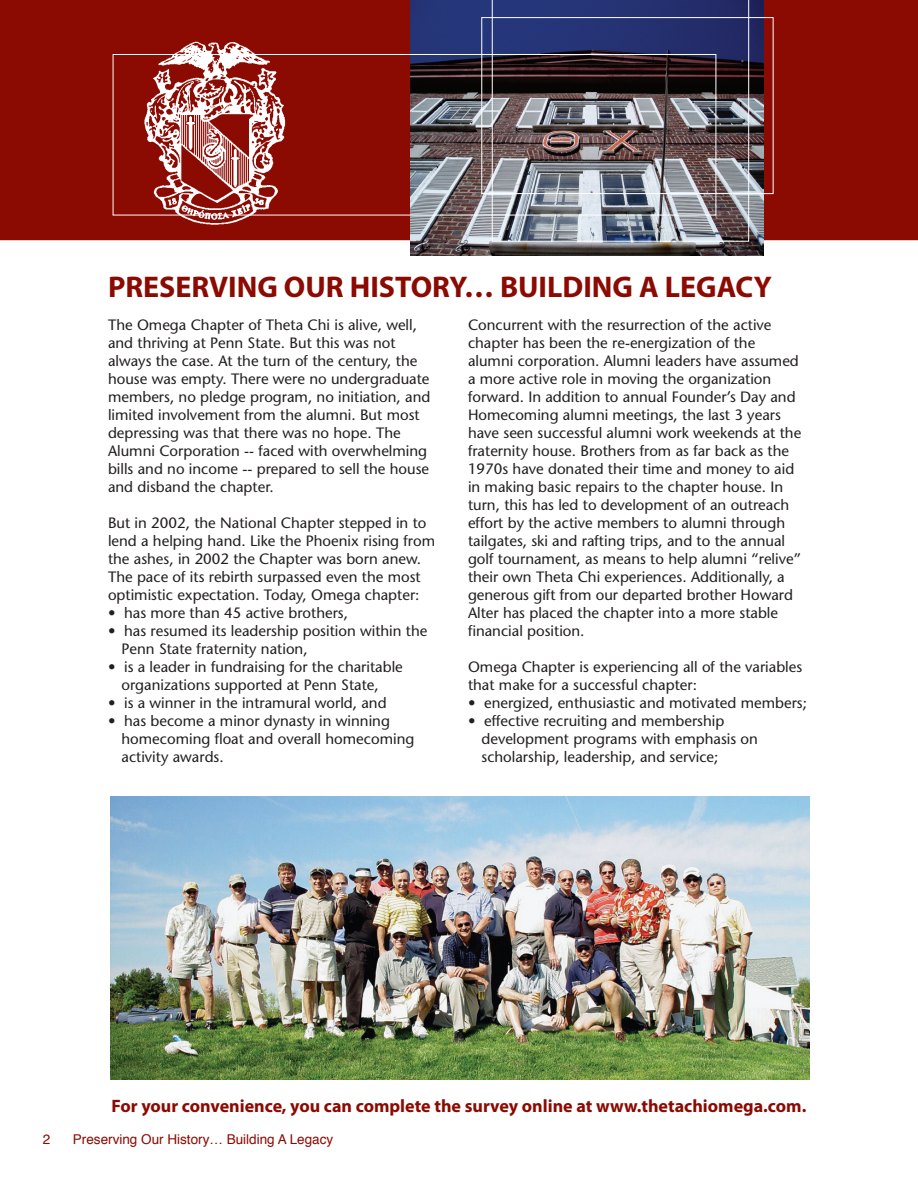
<style>
.page{position:relative;width:918px;height:1188px;background:#fff}
.page>*{position:absolute;margin:0;border:0;box-sizing:border-box;transform-origin:0 0}
.t1{font:700 30px "Myriad Pro";color:#8b0a02}
.t2{font:700 18px "Myriad Pro";color:#8b0a02}
.t3{font:15px/18px "Stone Sans";color:#231f20}
.t4{font:13.5px "Helvetica";color:#8b0a02}
</style>
<div class="page">
<div style="left:0;top:0;width:918px;height:240px;background:#8b0a02"></div>
<img style="left:411px;top:0;width:352px;height:255px">
<img style="left:492px;top:0;width:257px;height:241px">
<div style="left:482px;top:17px;width:291px;height:177px;border:1px solid #fff"></div>
<div style="left:113px;top:54px;width:603px;height:161px;border:1px solid #fff"></div>
<img style="left:110px;top:796px;width:700px;height:284px">
<img style="left:143px;top:35px;width:146px;height:194px">
<h1 class="t1" style="left:108px;top:267px;width:665px">PRESERVING OUR HISTORY… BUILDING A LEGACY</h1>
<p class="t3" style="left:108px;top:316px;width:324px">The Omega Chapter of Theta Chi is alive, well, and thriving at Penn State. But this was not always the case. At the turn of the century, the house was empty. There were no undergraduate members, no pledge program, no initiation, and limited involvement from the alumni. But most depressing was that there was no hope. The Alumni Corporation -- faced with overwhelming bills and no income -- prepared to sell the house and disband the chapter.</p>
<p class="t3" style="left:108px;top:514px;width:329px">But in 2002, the National Chapter stepped in to lend a helping hand. Like the Phoenix rising from the ashes, in 2002 the Chapter was born anew.<br>The pace of its rebirth surpassed even the most optimistic expectation. Today, Omega chapter:</p>
<p class="t3" style="left:108px;top:604px;width:242px">• has more than 45 active brothers,</p>
<p class="t3" style="left:122px;top:622px;width:308px;text-indent:-14px">• has resumed its leadership position within the<br>Penn State fraternity nation,</p>
<p class="t3" style="left:122px;top:658px;width:283px;text-indent:-14px">• is a leader in fundraising for the charitable organizations supported at Penn State,</p>
<p class="t3" style="left:108px;top:694px;width:280px">• is a winner in the intramural world, and</p>
<p class="t3" style="left:122px;top:712px;width:294px;text-indent:-14px">• has become a minor dynasty in winning homecoming float and overall homecoming activity awards.</p>
<p class="t3" style="left:468px;top:316px;width:335px">Concurrent with the resurrection of the active chapter has been the re-energization of the alumni corporation. Alumni leaders have assumed a more active role in moving the organization forward. In addition to annual Founder’s Day and Homecoming alumni meetings, the last 3 years have seen successful alumni work weekends at the fraternity house. Brothers from as far back as the 1970s have donated their time and money to aid in making basic repairs to the chapter house. In turn, this has led to development of an outreach effort by the active members to alumni through tailgates, ski and rafting trips, and to the annual golf tournament, as means to help alumni “relive” their own Theta Chi experiences. Additionally, a generous gift from our departed brother Howard Alter has placed the chapter into a more stable financial position.</p>
<p class="t3" style="left:468px;top:658px;width:336px">Omega Chapter is experiencing all of the variables that make for a successful chapter:</p>
<p class="t3" style="left:468px;top:694px;width:341px">• energized, enthusiastic and motivated members;</p>
<p class="t3" style="left:482px;top:712px;width:278px;text-indent:-14px">• effective recruiting and membership development programs with emphasis on scholarship, leadership, and service;</p>
<p class="t2" style="left:112px;top:1094px;width:696px">For your convenience, you can complete the survey online at www.thetachiomega.com.</p>
<p class="t4" style="left:43px;top:1129px;width:9px">2</p>
<p class="t4" style="left:73px;top:1129px;width:262px">Preserving Our History… Building A Legacy</p>
</div>
